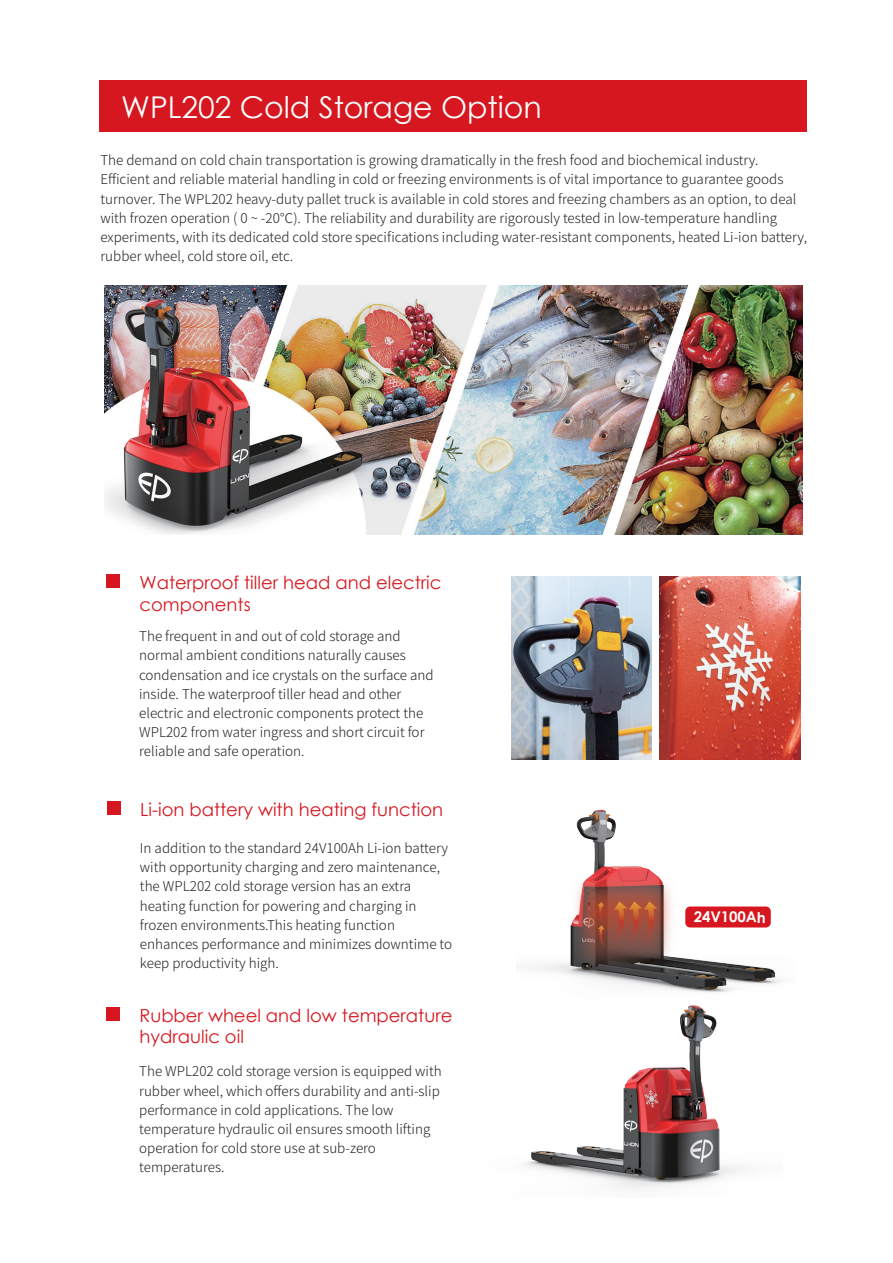
<style>
.page{position:relative;width:893px;height:1263px;background:#fff}
.page>*{position:absolute;margin:0;border:0;box-sizing:border-box;transform-origin:0 0}
.t1{font:30px "Century Gothic";color:#fff}
.t2{font:18px/21.6px "Century Gothic";color:#d7171f}
.t3{font:700 14.85px "Century Gothic";color:#fff}
.t4{font:300 13.5px/19.2px "Source Han Sans CN";color:#231f20}
</style>
<div class="page">
<img style="left:576px;top:809px;width:207px;height:173px">
<img style="left:535px;top:832px;width:181px;height:150px">
<svg style="left:613px;top:901px;width:44px;height:42px;background:#a7553c"></svg>
<svg style="left:597px;top:902px;width:8px;height:45px"></svg>
<div style="left:106px;top:574px;width:14px;height:14px;background:#d7171f"></div>
<div style="left:107px;top:801px;width:13px;height:14px;background:#d7171f"></div>
<div style="left:106px;top:1007px;width:14px;height:13px;background:#d7171f"></div>
<div style="left:99px;top:80px;width:708px;height:52px;background:#d7171f"></div>
<img style="left:511px;top:576px;width:141px;height:183px">
<img style="left:659px;top:576px;width:141px;height:183px">
<img style="left:524px;top:982px;width:255px;height:207px">
<div style="left:685px;top:906px;width:86px;height:21px;background:#d7171f;border-radius:5px"></div>
<img style="left:104px;top:286px;width:698px;height:249px">
<h1 class="t1" style="left:121px;top:86px;width:422px">WPL202 Cold Storage Option</h1>
<p class="t4" style="left:100px;top:151px;width:708px">The demand on cold chain transportation is growing dramatically in the fresh food and biochemical industry.<br>Efficient and reliable material handling in cold or freezing environments is of vital importance to guarantee goods turnover. The WPL202 heavy-duty pallet truck is available in cold stores and freezing chambers as an option, to deal with frozen operation ( 0 ~ -20℃). The reliability and durability are rigorously tested in low-temperature handling experiments, with its dedicated cold store specifications including water-resistant components, heated Li-ion battery, rubber wheel, cold store oil, etc.</p>
<h2 class="t2" style="left:140px;top:571px;width:304px">Waterproof tiller head and electric components</h2>
<p class="t4" style="left:139px;top:627px;width:296px">The frequent in and out of cold storage and normal ambient conditions naturally causes condensation and ice crystals on the surface and inside. The waterproof tiller head and other electric and electronic components protect the WPL202 from water ingress and short circuit for reliable and safe operation.</p>
<h2 class="t2" style="left:140px;top:799px;width:304px">Li-ion battery with heating function</h2>
<p class="t4" style="left:140px;top:839px;width:314px">In addition to the standard 24V100Ah Li-ion battery with opportunity charging and zero maintenance, the WPL202 cold storage version has an extra heating function for powering and charging in frozen environments.This heating function enhances performance and minimizes downtime to keep productivity high.</p>
<h2 class="t2" style="left:140px;top:1004px;width:314px">Rubber wheel and low temperature hydraulic oil</h2>
<p class="t4" style="left:139px;top:1062px;width:304px">The WPL202 cold storage version is equipped with rubber wheel, which offers durability and anti-slip performance in cold applications. The low temperature hydraulic oil ensures smooth lifting operation for cold store use at sub-zero temperatures.</p>
<p class="t3" style="left:694px;top:905px;width:73px;rotate:1deg">24V100Ah</p>
</div>
